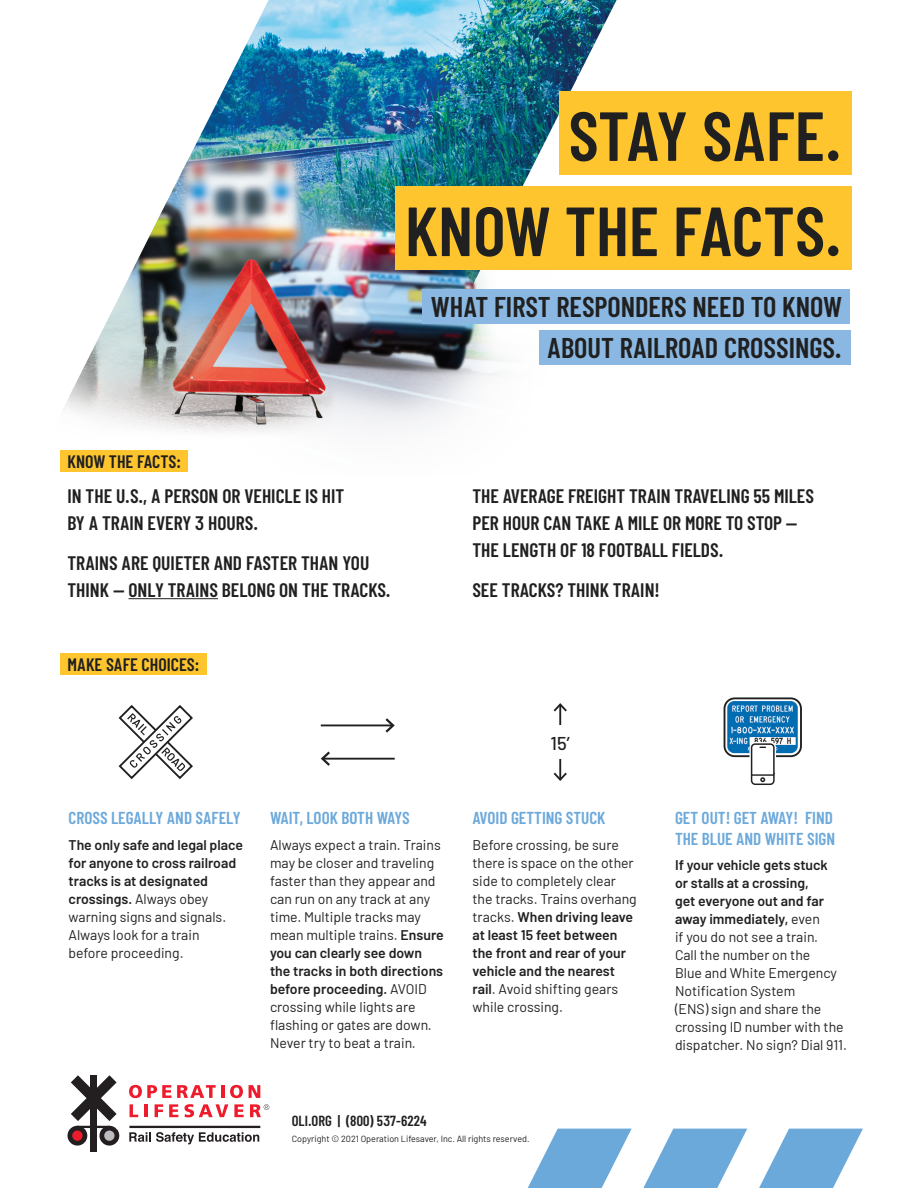
<style>
.page{position:relative;width:918px;height:1188px;background:#fff}
.page>*{position:absolute;margin:0;border:0;box-sizing:border-box;transform-origin:0 0}
.t1{font:600 69.3px/95.1px "Barlow Condensed";color:#202020;text-align:right}
.t2{font:600 28.5px/41px "Barlow Condensed";color:#202020;text-align:right}
.t3{font:600 19.5px/27px "Barlow Condensed";color:#202020}
.t4{font:500 18.6px "Barlow";color:#202020}
.t5{font:600 18px "Barlow Condensed";color:#202020}
.t6{font:600 17.25px/20.7px "Barlow Condensed";color:#6ca9db}
.t7{font:600 14.7px "Barlow Condensed";letter-spacing:.01em;color:#202020}
.t8{font:14.1px/18px "Barlow";color:#202020}
.t9{font:600 14.1px/18px "Barlow";color:#202020}
.t10{font:9px "Barlow";color:#202020}
.s1{font-weight:400}
.s2{font-weight:600}
</style>
<div class="page">
<img style="left:244px;top:0;width:373px;height:48px">
<svg style="left:129px;top:1085px;width:42px;height:13px"></svg>
<svg style="left:177px;top:1085px;width:47px;height:13px"></svg>
<svg style="left:230px;top:1085px;width:13px;height:13px"></svg>
<svg style="left:249px;top:1085px;width:11px;height:13px"></svg>
<svg style="left:130px;top:1104px;width:8px;height:13px"></svg>
<hr style="left:144px;top:1104px;width:4px;height:13px;background:#ee1b2c">
<svg style="left:155px;top:1104px;width:8px;height:13px"></svg>
<svg style="left:169px;top:1104px;width:9px;height:13px"></svg>
<svg style="left:184px;top:1104px;width:44px;height:13px"></svg>
<svg style="left:234px;top:1104px;width:10px;height:13px"></svg>
<hr style="left:129px;top:1126px;width:131px;height:2px;background:#231f20">
<svg style="left:250px;top:1104px;width:19px;height:13px"></svg>
<div style="left:90px;top:1076px;width:7px;height:76px;background:#231f20"></div>
<div style="left:99px;top:1126px;width:20px;height:20px;background:#231f20;border-radius:50%"></div>
<svg style="left:68px;top:1075px;width:49px;height:71px"></svg>
<div style="left:104px;top:1131px;width:11px;height:10px;background:#bcbdc0;border-radius:50%"></div>
<svg style="left:129px;top:1132px;width:130px;height:12px"></svg>
<div style="left:60px;top:653px;width:147px;height:22px;background:#fec52e"></div>
<hr style="left:129px;top:598px;width:89px;height:1px;background:#202020">
<hr style="left:321px;top:725px;width:72px;height:1px;background:#202020">
<svg style="left:383px;top:718px;width:12px;height:15px"></svg>
<hr style="left:322px;top:758px;width:73px;height:2px;background:#202020">
<svg style="left:320px;top:751px;width:12px;height:15px"></svg>
<hr style="left:559px;top:704px;width:2px;height:76px;background:#202020">
<svg style="left:553px;top:703px;width:14px;height:11px"></svg>
<svg style="left:553px;top:771px;width:14px;height:10px"></svg>
<div style="left:547px;top:725px;width:26px;height:34px;background:#fff"></div>
<img style="left:724px;top:699px;width:76px;height:57px">
<div style="left:724px;top:697px;width:78px;height:60px;border:2px solid #202020;border-radius:10px"></div>
<svg style="left:747px;top:740px;width:31px;height:45px"></svg>
<svg style="left:118px;top:705px;width:75px;height:75px"></svg>
<svg style="left:528px;top:1129px;width:104px;height:59px"></svg>
<svg style="left:643px;top:1129px;width:104px;height:59px"></svg>
<svg style="left:759px;top:1129px;width:104px;height:59px"></svg>
<div style="left:292px;top:1102px;width:244px;height:50px;background:#fff"></div>
<img style="left:60px;top:48px;width:629px;height:424px">
<div style="left:559px;top:92px;width:293px;height:83px;background:#fec52e"></div>
<div style="left:395px;top:187px;width:457px;height:83px;background:#fec52e"></div>
<div style="left:423px;top:289px;width:427px;height:34px;background:#8bb8e2"></div>
<div style="left:539px;top:330px;width:311px;height:34px;background:#8bb8e2"></div>
<h1 class="t1" style="left:405px;top:87px;width:439px">STAY SAFE.<br>KNOW THE FACTS.</h1>
<p class="t5" style="left:68px;top:450px;width:115px">KNOW THE FACTS:</p>
<h3 class="t3" style="left:68px;top:482px;width:278px">IN THE U.S., A PERSON OR VEHICLE IS HIT<br>BY A TRAIN EVERY 3 HOURS.</h3>
<h3 class="t3" style="left:68px;top:549px;width:325px">TRAINS ARE QUIETER AND FASTER THAN YOU<br>THINK — ONLY TRAINS BELONG ON THE TRACKS.</h3>
<p class="t5" style="left:68px;top:654px;width:133px">MAKE SAFE CHOICES:</p>
<h2 class="t2" style="left:431px;top:286px;width:413px">WHAT FIRST RESPONDERS NEED TO KNOW<br>ABOUT RAILROAD CROSSINGS.</h2>
<h3 class="t3" style="left:472px;top:482px;width:343px">THE AVERAGE FREIGHT TRAIN TRAVELING 55 MILES<br>PER HOUR CAN TAKE A MILE OR MORE TO STOP —<br>THE LENGTH OF 18 FOOTBALL FIELDS.</h3>
<h3 class="t3" style="left:472px;top:576px;width:189px">SEE TRACKS? THINK TRAIN!</h3>
<h3 class="t4" style="left:551px;top:730px;width:21px">15’</h3>
<p class="t6" style="left:69px;top:807px;width:174px">CROSS LEGALLY AND SAFELY</p>
<p class="t9" style="left:69px;top:834px;width:176px">The only safe and legal place for anyone to cross railroad tracks is at designated crossings. <span class="s1">Always obey warning signs and signals.<br>Always look for a train<br>before proceeding.</span></p>
<p class="t6" style="left:270px;top:807px;width:141px">WAIT, LOOK BOTH WAYS</p>
<p class="t8" style="left:270px;top:834px;width:175px">Always expect a train. Trains may be closer and traveling faster than they appear and can run on any track at any time. Multiple tracks may mean multiple trains. <span class="s2">Ensure you can clearly see down the tracks in both directions before proceeding.</span> AVOID crossing while lights are flashing or gates are down.<br>Never try to beat a train.</p>
<p class="t6" style="left:472px;top:807px;width:134px">AVOID GETTING STUCK</p>
<p class="t8" style="left:472px;top:834px;width:166px">Before crossing, be sure there is space on the other side to completely clear the tracks. Trains overhang tracks. <span class="s2">When driving leave at least 15 feet between the front and rear of your vehicle and the nearest rail</span>. Avoid shifting gears while crossing.</p>
<p class="t7" style="left:292px;top:1112px;width:136px">OLI.ORG | (800) 537-6224</p>
<p class="t10" style="left:292px;top:1133px;width:239px">Copyright © 2021 Operation Lifesaver, Inc. All rights reserved.</p>
<p class="t6" style="left:675px;top:807px;width:162px">GET OUT! GET AWAY! FIND<br>THE BLUE AND WHITE SIGN</p>
<p class="t8" style="left:675px;top:855px;width:174px"><span class="s2">If your vehicle gets stuck<br>or stalls at a crossing,<br>get everyone out and far away immediately,</span> even<br>if you do not see a train.<br>Call the number on the<br>Blue and White Emergency<br>Notification System<br>(ENS) sign and share the crossing ID number with the dispatcher. No sign? Dial 911.</p>
</div>
